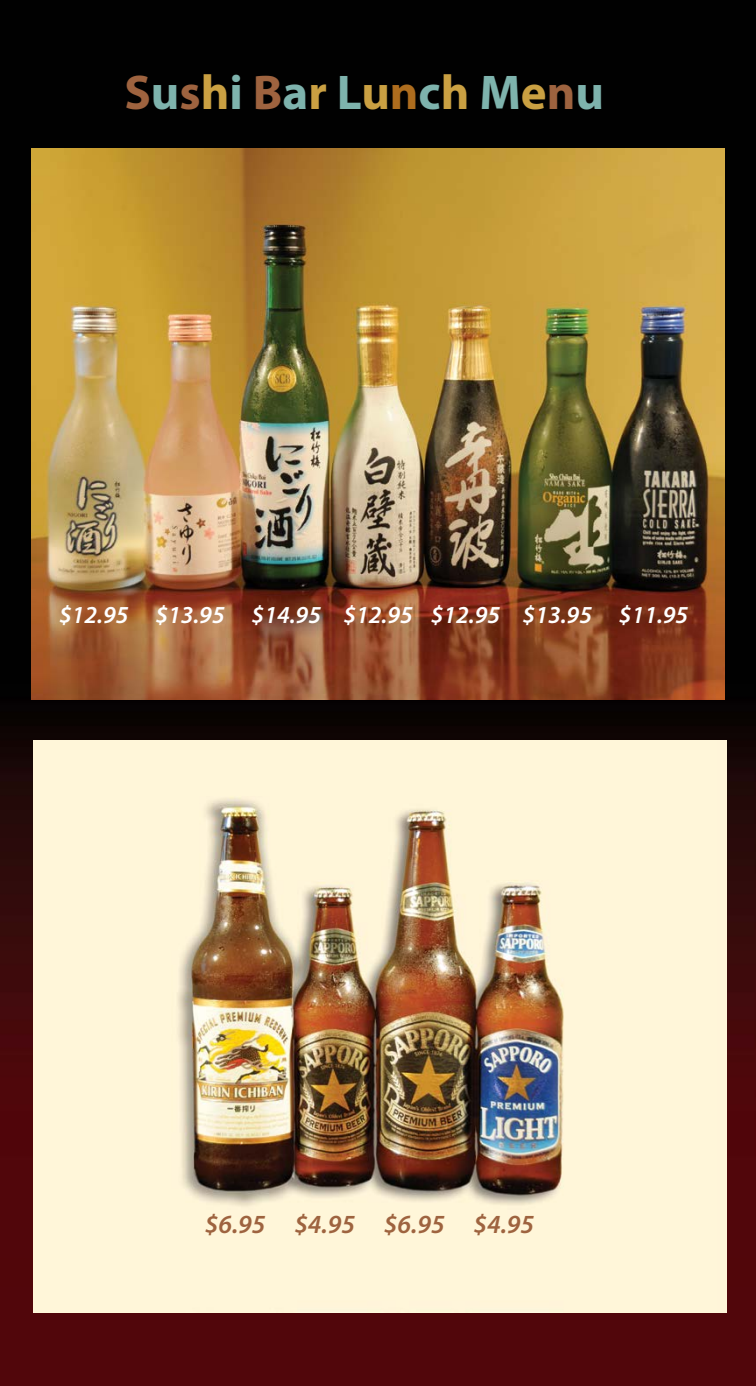
<style>
.page{position:relative;width:756px;height:1386px;background:#fff}
.page>*{position:absolute;margin:0;border:0;box-sizing:border-box;transform-origin:0 0}
.t1{font:700 49px "Myriad Pro";color:#7eb3ad}
.t2{font:italic 600 26.25px "Myriad Pro";color:#9e633f}
.t3{font:italic 600 24.5px "Myriad Pro";color:#fff}
.s1{color:#9e633f}
.s2{color:#caa042}
.s3{color:#ae6d1e}
</style>
<div class="page">
<img style="left:0;top:0;width:756px;height:1386px">
<img style="left:32px;top:148px;width:693px;height:552px">
<img style="left:33px;top:740px;width:693px;height:572px">
<h1 class="t1" style="left:124px;top:61px;width:481px"><span class="s1">S</span>u<span class="s1">s</span><span class="s2">h</span>i <span class="s1">B</span>a<span class="s2">r</span> L<span class="s2">u</span><span class="s3">n</span>c<span class="s2">h</span> M<span class="s2">e</span><span class="s1">n</span>u</h1>
<p class="t3" style="left:59px;top:600px;width:631px">$12.95 $13.95 $14.95 $12.95 $12.95 $13.95 $11.95</p>
<p class="t2" style="left:205px;top:1207px;width:331px">$6.95 $4.95 $6.95 $4.95</p>
</div>
